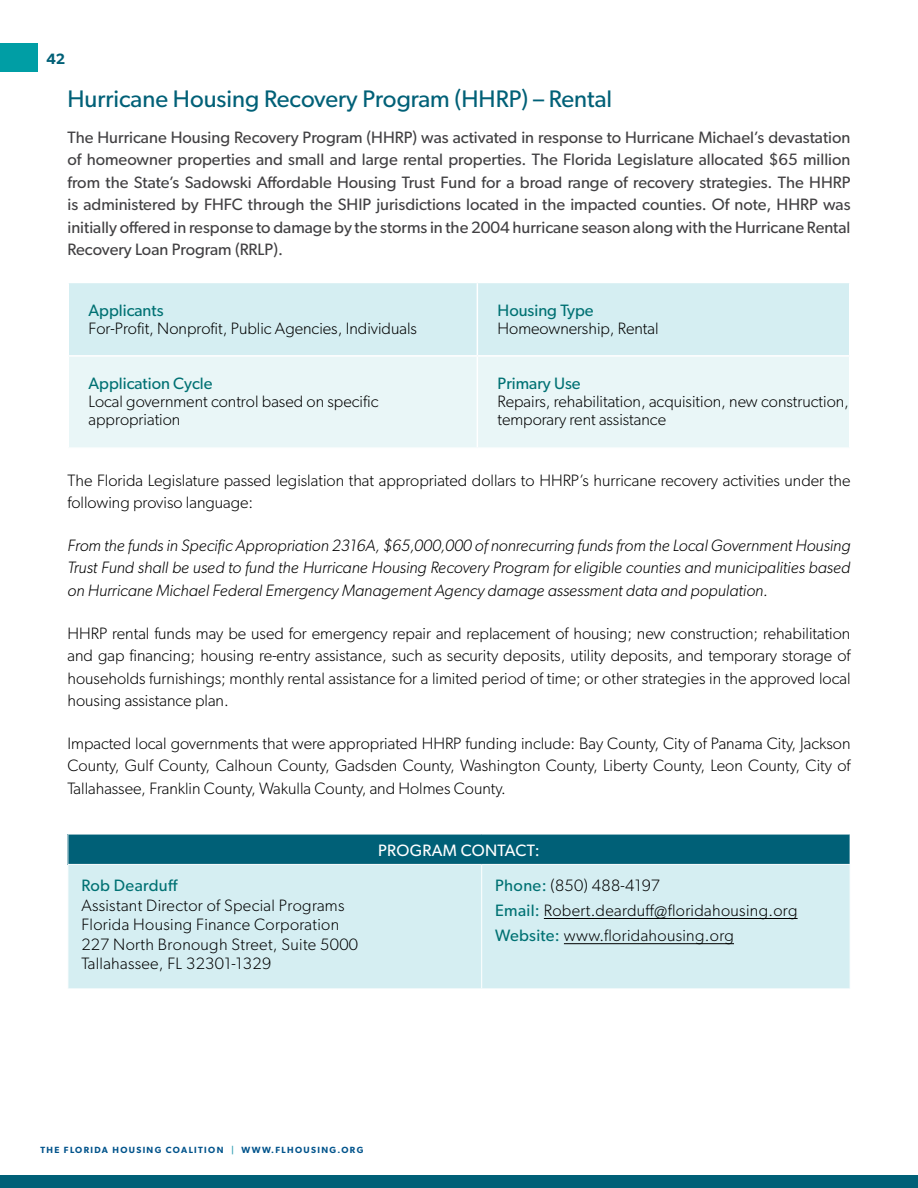
<style>
.page{position:relative;width:918px;height:1188px;background:#fff}
.page>*{position:absolute;margin:0;border:0;box-sizing:border-box;transform-origin:0 0}
.t1{font:24px "Gibson";color:#006077}
.t2{font:300 16.5px/22.5px "Gibson";color:#000}
.t3{font:16.5px/22.5px "Gibson";color:#414042;text-align:justify}
.t4{font:italic 300 16.5px/22.5px "Gibson";color:#000;text-align:justify}
.t5{font:300 16.5px/19.5px "Gibson";letter-spacing:.02em;color:#000}
.t6{font:16.5px "Gibson";color:#007173}
.t7{font:16.5px "Gibson";letter-spacing:.02em;color:#fff}
.t8{font:16.5px "Gibson";letter-spacing:.02em;color:#007173}
.t9{font:600 15px "Gibson";color:#006077}
.t10{font:600 9px "Gibson";letter-spacing:.15em;color:#00538b}
.s1{font-weight:400;color:#007173}
.s2{color:#40a5b8}
</style>
<div class="page">
<div style="left:0;top:44px;width:38px;height:28px;background:#009ea5"></div>
<div style="left:0;top:1175px;width:918px;height:13px;background:#006077"></div>
<div style="left:69px;top:283px;width:780px;height:72px;background:#d5eef2"></div>
<div style="left:69px;top:357px;width:780px;height:90px;background:#e9f6f7"></div>
<hr style="left:477px;top:283px;width:1px;height:72px;background:#fff">
<hr style="left:477px;top:357px;width:1px;height:90px;background:#fff">
<div style="left:68px;top:834px;width:782px;height:30px;background:#006077"></div>
<div style="left:69px;top:865px;width:781px;height:124px;background:#d5eef2"></div>
<hr style="left:68px;top:834px;width:414px;height:1px;background:#fff">
<hr style="left:68px;top:834px;width:1px;height:30px;background:#fff">
<hr style="left:482px;top:834px;width:368px;height:1px;background:#fff">
<hr style="left:481px;top:865px;width:1px;height:124px;background:#fff">
<hr style="left:544px;top:918px;width:254px;height:1px;background:#000">
<hr style="left:564px;top:943px;width:170px;height:1px;background:#000">
<p class="t9" style="left:46px;top:50px;width:20px">42</p>
<h1 class="t1" style="left:68px;top:84px;width:546px">Hurricane Housing Recovery Program (HHRP) – Rental</h1>
<p class="t3" style="left:68px;top:126px;width:785px">The Hurricane Housing Recovery Program (HHRP) was activated in response to Hurricane Michael’s devastation of homeowner properties and small and large rental properties. The Florida Legislature allocated $65 million from the State’s Sadowski Affordable Housing Trust Fund for a broad range of recovery strategies. The HHRP is administered by FHFC through the SHIP jurisdictions located in the impacted counties. Of note, HHRP was initially offered in response to damage by the storms in the 2004 hurricane season along with the Hurricane Rental Recovery Loan Program (RRLP).</p>
<p class="t6" style="left:88px;top:300px;width:77px">Applicants</p>
<p class="t2" style="left:88px;top:317px;width:330px">For-Profit, Nonprofit, Public Agencies, Individuals</p>
<p class="t6" style="left:88px;top:374px;width:125px">Application Cycle</p>
<p class="t2" style="left:88px;top:392px;width:291px;line-height:18px">Local government control based on specific appropriation</p>
<p class="t6" style="left:498px;top:300px;width:98px">Housing Type</p>
<p class="t2" style="left:498px;top:317px;width:163px">Homeownership, Rental</p>
<p class="t6" style="left:498px;top:374px;width:85px">Primary Use</p>
<p class="t2" style="left:498px;top:392px;width:353px;line-height:18px">Repairs, rehabilitation, acquisition, new construction, temporary rent assistance</p>
<p class="t2" style="left:68px;top:469px;width:785px">The Florida Legislature passed legislation that appropriated dollars to HHRP’s hurricane recovery activities under the following proviso language:</p>
<p class="t4" style="left:68px;top:534px;width:785px">From the funds in Specific Appropriation 2316A, $65,000,000 of nonrecurring funds from the Local Government Housing Trust Fund shall be used to fund the Hurricane Housing Recovery Program for eligible counties and municipalities based on Hurricane Michael Federal Emergency Management Agency damage assessment data and population.</p>
<p class="t2" style="left:68px;top:622px;width:785px;text-align:justify">HHRP rental funds may be used for emergency repair and replacement of housing; new construction; rehabilitation and gap financing; housing re-entry assistance, such as security deposits, utility deposits, and temporary storage of households furnishings; monthly rental assistance for a limited period of time; or other strategies in the approved local housing assistance plan.</p>
<p class="t2" style="left:68px;top:732px;width:784px;text-align:justify">Impacted local governments that were appropriated HHRP funding include: Bay County, City of Panama City, Jackson County, Gulf County, Calhoun County, Gadsden County, Washington County, Liberty County, Leon County, City of Tallahassee, Franklin County, Wakulla County, and Holmes County.</p>
<p class="t8" style="left:81px;top:876px;width:98px">Rob Dearduff</p>
<p class="t5" style="left:81px;top:895px;width:278px">Assistant Director of Special Programs Florida Housing Finance Corporation 227 North Bronough Street, Suite 5000<br>Tallahassee, FL 32301-1329</p>
<p class="t7" style="left:378px;top:840px;width:163px">PROGRAM CONTACT:</p>
<p class="t5" style="left:495px;top:873px;width:304px;line-height:25.2px"><span class="s1">Phone:</span> (850) 488-4197<br><span class="s1">Email:</span> Robert.dearduff@floridahousing.org<br><span class="s1">Website:</span> www.floridahousing. org</p>
<p class="t10" style="left:40px;top:1144px;width:324px">THE FLORIDA HOUSING COALITION <span class="s2">|</span> WWW.FLHOUSING.ORG</p>
</div>
